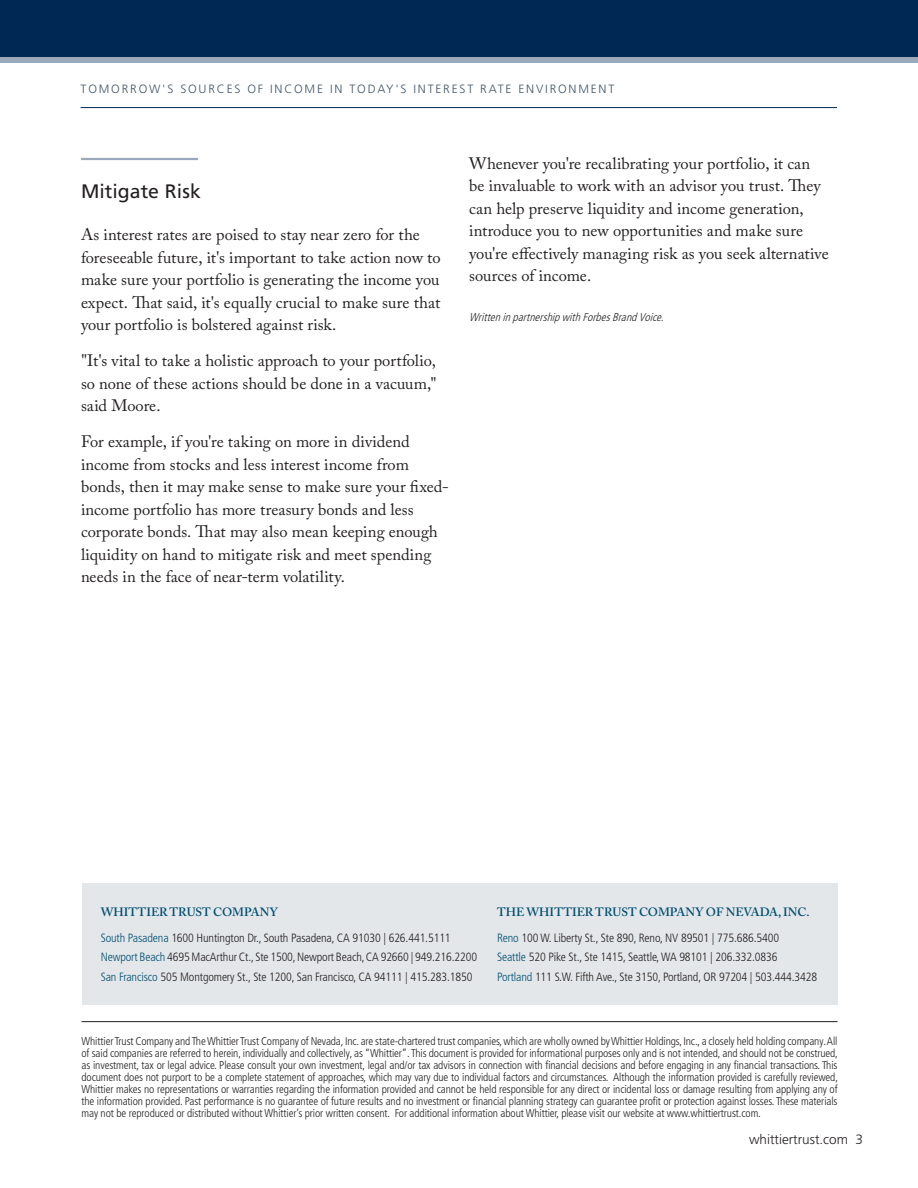
<style>
.page{position:relative;width:918px;height:1188px;background:#fff}
.page>*{position:absolute;margin:0;border:0;box-sizing:border-box;transform-origin:0 0}
.Number_Headers{font:19.5px "Frutiger LT Pro";color:#231f20}
.Body_Copy{font:16.5px/22.5px "Adobe Caslon Pro";color:#231f20}
.t1{font:300 13.5px "Frutiger LT Pro";color:#231f20}
.t2{font:300 condensed 12px "Frutiger LT Pro";letter-spacing:-.01em;color:#231f20}
.Headers{font:300 12px "Frutiger LT Pro";letter-spacing:.15em;color:#415569}
.t3{font:600 12px "Adobe Caslon Pro";color:#004f71}
.t4{font:300 condensed 11.25px/12px "Frutiger LT Pro";letter-spacing:-.01em;color:#231f20;text-align:justify}
.Body_Copy-2{font:italic 300 condensed 11.25px "Frutiger LT Pro";color:#231f20}
.s1{color:#004f71}
</style>
<div class="page">
<hr style="left:81px;top:158px;width:117px;height:2px;background:#99a9bb">
<div style="left:0;top:0;width:918px;height:63px;background:#002855"></div>
<div style="left:0;top:57px;width:918px;height:6px;background:#99a9bb"></div>
<hr style="left:81px;top:107px;width:756px;height:1px;background:#002855">
<div style="left:82px;top:883px;width:756px;height:121px;background:#e4e7e9"></div>
<hr style="left:82px;top:1021px;width:756px;height:1px;background:#231f20">
<p class="Headers" style="left:81px;top:82px;width:535px">TOMORROW'S SOURCES OF INCOME IN TODAY'S INTEREST RATE ENVIRONMENT</p>
<p class="Number_Headers" style="left:81px;top:179px;width:121px">Mitigate Risk</p>
<p class="Body_Copy" style="left:81px;top:223px;width:361px">As interest rates are poised to stay near zero for the foreseeable future, it's important to take action now to make sure your portfolio is generating the income you expect. That said, it's equally crucial to make sure that your portfolio is bolstered against risk.</p>
<p class="Body_Copy" style="left:81px;top:349px;width:357px;text-align:justify">"It's vital to take a holistic approach to your portfolio, so none of these actions should be done in a vacuum," said Moore.</p>
<p class="Body_Copy" style="left:81px;top:430px;width:369px">For example, if you're taking on more in dividend income from stocks and less interest income from bonds, then it may make sense to make sure your fixed&shy;income portfolio has more treasury bonds and less corporate bonds. That may also mean keeping enough liquidity on hand to mitigate risk and meet spending needs in the face of near-term volatility.</p>
<p class="Body_Copy" style="left:469px;top:152px;width:361px">Whenever you're recalibrating your portfolio, it can be invaluable to work with an advisor you trust. They can help preserve liquidity and income generation, introduce you to new opportunities and make sure you're effectively managing risk as you seek alternative sources of income.</p>
<p class="Body_Copy-2" style="left:469px;top:311px;width:199px">WritteninpartnershipwithForbesBrandVoice.</p>
<p class="t3" style="left:101px;top:905px;width:178px">WHITTIER TRUST COMPANY</p>
<p class="t2" style="left:101px;top:931px;width:352px"><span class="s1">South Pasadena</span> 1600 Huntington Dr., South Pasadena, CA 91030 | 626.441.5111</p>
<p class="t2" style="left:101px;top:950px;width:378px"><span class="s1">Newport Beach</span> 4695 MacArthur Ct., Ste 1500, Newport Beach, CA 92660 | 949.216.2200</p>
<p class="t2" style="left:101px;top:970px;width:373px"><span class="s1">San Francisco</span> 505 Montgomery St., Ste 1200, San Francisco, CA 94111 | 415.283.1850</p>
<p class="t3" style="left:497px;top:905px;width:314px">THE WHITTIER TRUST COMPANY OF NEVADA, INC.</p>
<p class="t2" style="left:497px;top:931px;width:284px"><span class="s1">Reno</span> 100 W. Liberty St., Ste 890, Reno, NV 89501 | 775.686.5400</p>
<p class="t2" style="left:497px;top:950px;width:282px"><span class="s1">Seattle</span> 520 Pike St., Ste 1415, Seattle, WA 98101 | 206.332.0836</p>
<p class="t2" style="left:497px;top:970px;width:322px"><span class="s1">Portland</span> 111 S.W. Fifth Ave., Ste 3150, Portland, OR 97204 | 503.444.3428</p>
<p class="t4" style="left:82px;top:1035px;width:758px">Whittier Trust Company and The Whittier Trust Company of Nevada, Inc. are state-chartered trust companies, which are wholly owned by Whittier Holdings, Inc., a closely held holding company. All of said companies are referred to herein, individually and collectively, as “Whittier”. This document is provided for informational purposes only and is not intended, and should not be construed, as investment, tax or legal advice. Please consult your own investment, legal and/or tax advisors in connection with financial decisions and before engaging in any financial transactions. This document does not purport to be a complete statement of approaches, which may vary due to individual factors and circumstances. Although the information provided is carefully reviewed, Whittier makes no representations or warranties regarding the information provided and cannot be held responsible for any direct or incidental loss or damage resulting from applying any of the information provided. Past performance is no guarantee of future results and no investment or financial planning strategy can guarantee profit or protection against losses. These materials may not be reproduced or distributed without Whittier’s prior written consent. For additional information about Whittier, please visit our website at www.whittiertrust.com.</p>
<p class="t1" style="left:749px;top:1132px;width:115px">whittiertrust.com 3</p>
</div>
